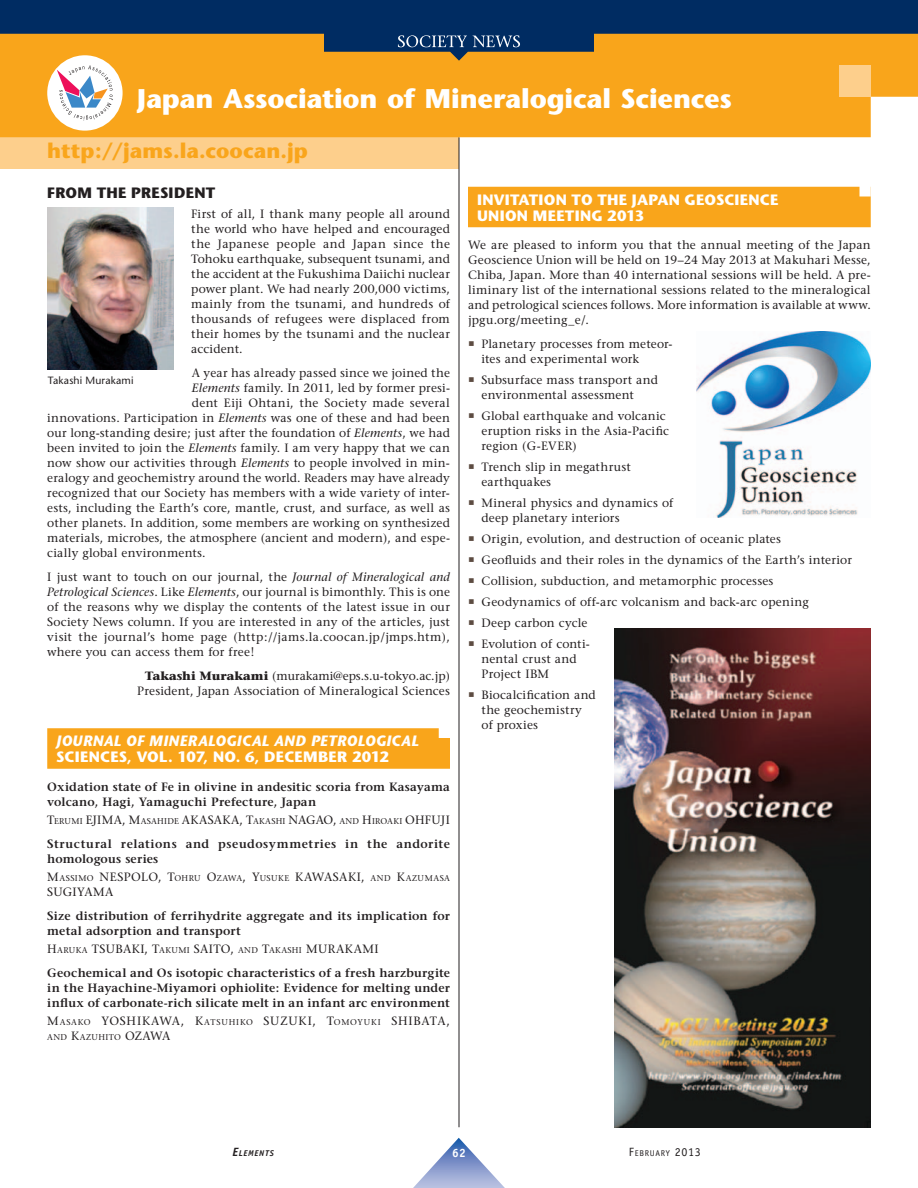
<style>
.page{position:relative;width:918px;height:1188px;background:#fff}
.page>*{position:absolute;margin:0;border:0;box-sizing:border-box;transform-origin:0 0}
.t1{font:700 27px "Stone Sans";letter-spacing:-.005em;color:#fff}
.t2{font:700 21px "Stone Sans";color:#f9a51b}
.t3{font:700 15px/15.8px "Stone Sans";letter-spacing:.015em;color:#fff}
.t4{font:italic 700 15px "Stone Sans";letter-spacing:.01em;color:#fff}
.t5{font:700 15px "Stone Sans";letter-spacing:.02em;color:#231f20}
.t6{font:12px/15px "Stone Serif";letter-spacing:.015em;color:#231f20}
.t7{font:600 12px/15px "Stone Serif";letter-spacing:.02em;color:#231f20}
.t8{font:600 12px/24px "Stone Serif";letter-spacing:.045em;color:#231f20}
.t9{font:12px "Stone Serif";letter-spacing:.055em;color:#231f20}
.t10{font:700 12px "Officina Sans";color:#fff}
.t11{font:10.5px "Stone Sans";letter-spacing:.015em;color:#231f20}
.t12{font:8.4px "Stone Serif";letter-spacing:.05em;color:#231f20}
.t13{font:8.4px "Officina Sans";letter-spacing:.08em;color:#231f20}
.t14{font:italic 700 8.4px "Officina Sans";letter-spacing:.08em;color:#231f20}
.s1{font-style:italic}
.s2{font-weight:700}
.s3{font-weight:400}
.s4{font-weight:400;font-size:8.4px}
.s5{font-size:12px}
.s6{font-size:8.4px}
</style>
<div class="page">
<div style="left:47px;top:728px;width:403px;height:41px;background:#f9a51b"></div>
<div style="left:439px;top:728px;width:11px;height:10px;background:#fff"></div>
<img style="left:47px;top:208px;width:126px;height:162px">
<div style="left:468px;top:187px;width:403px;height:40px;background:#f9a51b"></div>
<div style="left:860px;top:186px;width:11px;height:10px;background:#fff"></div>
<div style="left:0;top:137px;width:459px;height:32px;background:#fdcf8c"></div>
<hr style="left:459px;top:137px;width:1px;height:990px;background:#231f20">
<div style="left:0;top:61px;width:918px;height:76px;background:#f9a51b"></div>
<div style="left:839px;top:65px;width:32px;height:32px;background:#fdcf8c"></div>
<div style="left:47px;top:55px;width:76px;height:76px;background:#fff;border-radius:50%"></div>
<svg style="left:57px;top:65px;width:56px;height:56px"></svg>
<img style="left:615px;top:629px;width:256px;height:498px">
<img style="left:696px;top:331px;width:175px;height:186px">
<svg style="left:413px;top:1138px;width:92px;height:50px"></svg>
<svg style="left:0;top:0;width:918px;height:61px;background:#5b5848"></svg>
<svg style="left:398px;top:35px;width:122px;height:12px"></svg>
<h1 class="t1" style="left:137px;top:88px;width:596px">Japan Association of Mineralogical Sciences</h1>
<h2 class="t2" style="left:47px;top:143px;width:262px">http://jams.la.coocan.jp</h2>
<p class="t5" style="left:47px;top:187px;width:169px">FROM THE PRESIDENT</p>
<p class="t6" style="left:191px;top:207px;width:260px;text-align:justify">First of all, I thank many people all around the world who have helped and encouraged the Japanese people and Japan since the Tohoku earthquake, subsequent tsunami, and the accident at the Fukushima Daiichi nuclear power plant. We had nearly 200,000 victims, mainly from the tsunami, and hundreds of thousands of refugees were displaced from their homes by the tsunami and the nuclear accident.</p>
<p class="t6" style="left:192px;top:366px;width:260px">A year has already passed since we joined the</p>
<p class="t6" style="left:192px;top:381px;width:260px"><span class="s1">Elements</span> family. In 2011, led by former presi-</p>
<p class="t6" style="left:192px;top:396px;width:260px">dent Eiji Ohtani, the Society made several</p>
<p class="t6" style="left:47px;top:411px;width:404px">innovations. Participation in <span class="s1">Elements</span> was one of these and had been</p>
<p class="t6" style="left:47px;top:426px;width:404px">our long-standing desire; just after the foundation of <span class="s1">Elements</span>, we had</p>
<p class="t6" style="left:47px;top:441px;width:404px">been invited to join the <span class="s1">Elements</span> family. I am very happy that we can</p>
<p class="t6" style="left:47px;top:456px;width:404px">now show our activities through <span class="s1">Elements</span> to people involved in min-</p>
<p class="t6" style="left:47px;top:471px;width:404px">eralogy and geochemistry around the world. Readers may have already</p>
<p class="t6" style="left:47px;top:486px;width:404px">recognized that our Society has members with a wide variety of inter-</p>
<p class="t6" style="left:47px;top:501px;width:404px">ests, including the Earth’s core, mantle, crust, and surface, as well as</p>
<p class="t6" style="left:47px;top:516px;width:404px">other planets. In addition, some members are working on synthesized</p>
<p class="t6" style="left:47px;top:531px;width:404px">materials, microbes, the atmosphere (ancient and modern), and espe-</p>
<p class="t6" style="left:47px;top:546px;width:160px">cially global environments.</p>
<p class="t6" style="left:47px;top:570px;width:404px;text-align:justify">I just want to touch on our journal, the <span class="s1">Journal of Mineralogical and Petrological Sciences</span>. Like <span class="s1">Elements</span>, our journal is bimonthly. This is one of the reasons why we display the contents of the latest issue in our Society News column. If you are interested in any of the articles, just visit the journal’s home page (http://jams.la.coocan.jp/jmps.htm), where you can access them for free!</p>
<p class="t6" style="left:137px;top:669px;width:314px;text-align:right"><span class="s2">Takashi Murakami</span> (murakami@eps.s.u-tokyo.ac.jp)<br>President, Japan Association of Mineralogical Sciences</p>
<p class="t4" style="left:56px;top:735px;width:364px">JOURNAL OF MINERALOGICAL AND PETROLOGICAL</p>
<p class="t3" style="left:56px;top:750px;width:334px">SCIENCES, VOL. 107, NO. 6, DECEMBER 2012</p>
<p class="t7" style="left:47px;top:780px;width:404px">Oxidation state of Fe in olivine in andesitic scoria from Kasayama volcano, Hagi, Yamaguchi Prefecture, Japan</p>
<p class="t8" style="left:47px;top:809px;width:404px"><span class="s3">T</span><span class="s4">ERUMI</span> <span class="s3">EJIMA, M</span><span class="s4">ASAHIDE</span> <span class="s3">AKASAKA, T</span><span class="s4">AKASHI</span> <span class="s3">NAGAO,</span> <span class="s4">AND</span> <span class="s3">H</span><span class="s4">IROAKI</span> <span class="s3">OHFUJI<br></span>Structural relations and pseudosymmetries in the andorite</p>
<p class="t7" style="left:47px;top:852px;width:113px">homologous series</p>
<p class="t12" style="left:47px;top:874px;width:404px"><span class="s5">M</span>ASSIMO <span class="s5">NESPOLO, T</span>OHRU <span class="s5">O</span>ZAWA<span class="s5">, Y</span>USUKE <span class="s5">KAWASAKI,</span> AND <span class="s5">K</span>AZUMASA</p>
<p class="t6" style="left:47px;top:885px;width:68px">SUGIYAMA</p>
<p class="t7" style="left:47px;top:909px;width:404px">Size distribution of ferrihydrite aggregate and its implication for metal adsorption and transport</p>
<p class="t7" style="left:47px;top:938px;width:404px;line-height:24px"><span class="s3">H</span><span class="s4">ARUKA</span> <span class="s3">TSUBAKI, T</span><span class="s4">AKUMI</span> <span class="s3">SAITO,</span> <span class="s4">AND</span> <span class="s3">T</span><span class="s4">AKASHI</span> <span class="s3">MURAKAMI<br></span>Geochemical and Os isotopic characteristics of a fresh harzburgite</p>
<p class="t7" style="left:47px;top:981px;width:404px">in the Hayachine-Miyamori ophiolite: Evidence for melting under influx of carbonate-rich silicate melt in an infant arc environment</p>
<p class="t9" style="left:47px;top:1016px;width:404px">M<span class="s6">ASAKO</span> YOSHIKAWA, K<span class="s6">ATSUHIKO</span> SUZUKI, T<span class="s6">OMOYUKI</span> SHIBATA,</p>
<p class="t12" style="left:47px;top:1033px;width:125px">AND <span class="s5">K</span>AZUHITO <span class="s5">OZAWA</span></p>
<p class="t11" style="left:48px;top:376px;width:87px">Takashi Murakami</p>
<p class="t3" style="left:477px;top:193px;width:303px">INVITATION TO THE JAPAN GEOSCIENCE<br>UNION MEETING 2013</p>
<p class="t6" style="left:468px;top:239px;width:404px;text-align:justify">We are pleased to inform you that the annual meeting of the Japan Geoscience Union will be held on 19–24 May 2013 at Makuhari Messe, Chiba, Japan. More than 40 international sessions will be held. A pre&shy;liminary list of the international sessions related to the mineralogical and petrological sciences follows. More information is available at www. jpgu.org/meeting_e/.</p>
<p class="t6" style="left:482px;top:338px;width:193px">Planetary processes from meteor&shy;ites and experimental work</p>
<p class="t6" style="left:482px;top:374px;width:178px">Subsurface mass transport and environmental assessment</p>
<p class="t6" style="left:482px;top:410px;width:189px">Global earthquake and volcanic eruption risks in the Asia-Pacific region (G-EVER)</p>
<p class="t6" style="left:482px;top:461px;width:151px">Trench slip in megathrust earthquakes</p>
<p class="t6" style="left:482px;top:497px;width:193px">Mineral physics and dynamics of deep planetary interiors</p>
<p class="t6" style="left:482px;top:530px;width:372px;line-height:21px">Origin, evolution, and destruction of oceanic plates<br>Geofluids and their roles in the dynamics of the Earth’s interior Collision, subduction, and metamorphic processes Geodynamics of off-arc volcanism and back-arc opening<br>Deep carbon cycle<br>Evolution of conti-</p>
<p class="t6" style="left:482px;top:653px;width:97px">nental crust and<br>Project IBM</p>
<p class="t6" style="left:482px;top:689px;width:116px">Biocalcification and the geochemistry of proxies</p>
<p class="t14" style="left:232px;top:1150px;width:43px"><span class="s5">E</span>LEMENTS</p>
<p class="t10" style="left:452px;top:1149px;width:15px">62</p>
<p class="t13" style="left:629px;top:1150px;width:73px"><span class="s5">F</span>EBRUARY <span class="s5">2013</span></p>
</div>
